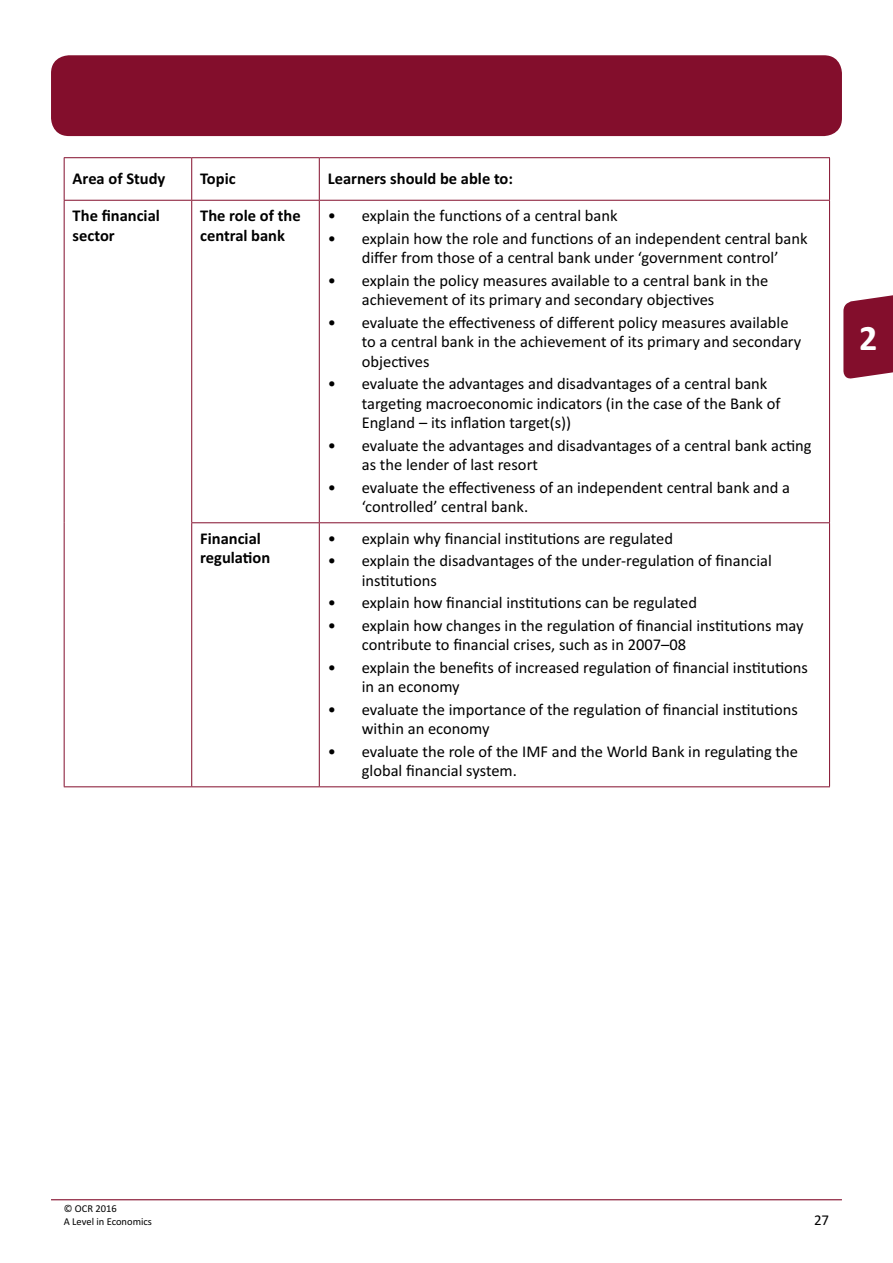
<style>
.page{position:relative;width:893px;height:1263px;background:#fff}
.page>*{position:absolute;margin:0;border:0;box-sizing:border-box;transform-origin:0 0}
.t1{font:700 36px "Calibri";color:#fff}
.t2{font:16.5px/19.5px "Calibri";color:#000}
.TableText{font:700 16.5px/19.5px "Calibri";color:#000}
.t3{font:15px "Calibri";color:#000}
.t4{font:10.5px/12.8px "Calibri";color:#000}
</style>
<div class="page">
<hr style="left:51px;top:1199px;width:791px;height:1px;background:#830e2c">
<div style="left:51px;top:55px;width:791px;height:81px;background:#830e2c;border-radius:18px"></div>
<svg style="left:843px;top:295px;width:50px;height:84px;background:#8f2540"></svg>
<hr style="left:64px;top:201px;width:1px;height:322px;background:#830e2c">
<hr style="left:191px;top:201px;width:1px;height:321px;background:#830e2c">
<hr style="left:64px;top:523px;width:1px;height:263px;background:#830e2c">
<hr style="left:191px;top:523px;width:1px;height:263px;background:#830e2c">
<hr style="left:64px;top:786px;width:128px;height:1px;background:#830e2c">
<hr style="left:191px;top:158px;width:1px;height:42px;background:#830e2c">
<hr style="left:319px;top:158px;width:1px;height:42px;background:#830e2c">
<hr style="left:64px;top:200px;width:128px;height:1px;background:#830e2c">
<hr style="left:192px;top:200px;width:127px;height:1px;background:#830e2c">
<hr style="left:191px;top:522px;width:128px;height:1px;background:#830e2c">
<hr style="left:192px;top:786px;width:127px;height:1px;background:#830e2c">
<hr style="left:64px;top:157px;width:128px;height:1px;background:#830e2c">
<hr style="left:64px;top:158px;width:1px;height:42px;background:#830e2c">
<hr style="left:192px;top:157px;width:127px;height:1px;background:#830e2c">
<hr style="left:319px;top:157px;width:511px;height:1px;background:#830e2c">
<hr style="left:829px;top:158px;width:1px;height:42px;background:#830e2c">
<hr style="left:319px;top:200px;width:511px;height:1px;background:#830e2c">
<hr style="left:319px;top:201px;width:1px;height:321px;background:#830e2c">
<hr style="left:829px;top:201px;width:1px;height:321px;background:#830e2c">
<hr style="left:319px;top:523px;width:1px;height:263px;background:#830e2c">
<hr style="left:829px;top:523px;width:1px;height:263px;background:#830e2c">
<hr style="left:319px;top:522px;width:511px;height:1px;background:#830e2c">
<hr style="left:319px;top:786px;width:511px;height:1px;background:#830e2c">
<p class="TableText" style="left:73px;top:168px;width:94px">Area of Study</p>
<p class="TableText" style="left:200px;top:168px;width:37px">Topic</p>
<p class="TableText" style="left:328px;top:168px;width:187px">Learners should be able to:</p>
<p class="TableText" style="left:73px;top:205px;width:89px">The financial sector</p>
<p class="TableText" style="left:200px;top:205px;width:102px">The role of the central bank</p>
<p class="t2" style="left:328px;top:205px;width:291px">• explain the functions of a central bank</p>
<p class="t2" style="left:328px;top:228px;width:481px;text-align:center">• explain how the role and functions of an independent central bank differ from those of a central bank under ‘government control’</p>
<p class="t2" style="left:362px;top:270px;width:408px;text-indent:-34px">• explain the policy measures available to a central bank in the achievement of its primary and secondary objectives</p>
<p class="t2" style="left:362px;top:312px;width:441px;text-indent:-34px">• evaluate the effectiveness of different policy measures available to a central bank in the achievement of its primary and secondary objectives</p>
<p class="t2" style="left:362px;top:373px;width:420px;text-indent:-34px">• evaluate the advantages and disadvantages of a central bank targeting macroeconomic indicators (in the case of the Bank of<br>England – its inflation target(s))</p>
<p class="t2" style="left:362px;top:435px;width:451px;text-indent:-34px">• evaluate the advantages and disadvantages of a central bank acting as the lender of last resort</p>
<p class="t2" style="left:362px;top:477px;width:430px;text-indent:-34px">• evaluate the effectiveness of an independent central bank and a ‘controlled’ central bank.</p>
<p class="TableText" style="left:200px;top:528px;width:72px">Financial regulation</p>
<p class="t2" style="left:328px;top:528px;width:347px">• explain why financial institutions are regulated</p>
<p class="t2" style="left:362px;top:550px;width:412px;text-indent:-34px">• explain the disadvantages of the under-regulation of financial institutions</p>
<p class="t2" style="left:328px;top:592px;width:371px">• explain how financial institutions can be regulated</p>
<p class="t2" style="left:362px;top:615px;width:443px;text-indent:-34px">• explain how changes in the regulation of financial institutions may contribute to financial crises, such as in 2007–08</p>
<p class="t2" style="left:362px;top:657px;width:448px;text-indent:-34px">• explain the benefits of increased regulation of financial institutions in an economy</p>
<p class="t2" style="left:362px;top:699px;width:438px;text-indent:-34px">• evaluate the importance of the regulation of financial institutions within an economy</p>
<p class="t2" style="left:362px;top:741px;width:438px;text-indent:-34px">• evaluate the role of the IMF and the World Bank in regulating the global financial system.</p>
<h1 class="t1" style="left:859px;top:312px;width:20px">2</h1>
<p class="t4" style="left:64px;top:1202px;width:90px">© OCR 2016<br>A Level in Economics</p>
<p class="t3" style="left:814px;top:1209px;width:17px">27</p>
</div>
